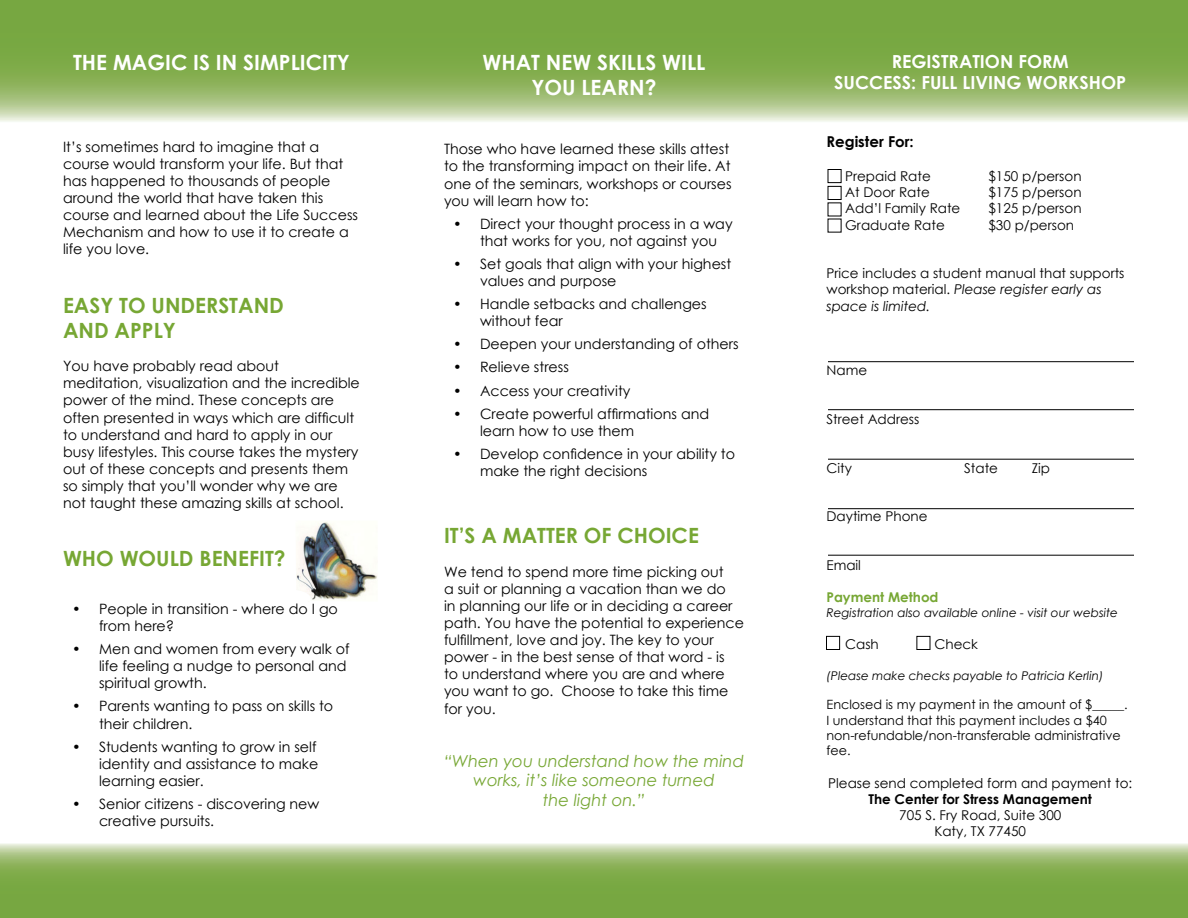
<style>
.page{position:relative;width:1188px;height:918px;background:#fff}
.page>*{position:absolute;margin:0;border:0;box-sizing:border-box;transform-origin:0 0}
.t1{font:700 21px/25.2px "Century Gothic";color:#77a734}
.t2{font:700 21px/25.2px "Century Gothic";color:#fff;text-align:center}
.t3{font:700 18px "Century Gothic";color:#fff}
.t4{font:italic 16.5px/19.8px "Century Gothic";color:#77a734;text-align:center}
.t5{font:700 15px "Century Gothic";color:#000}
.t6{font:14.25px/17.1px "Century Gothic";color:#000}
.t7{font:13.5px/16.2px "Century Gothic";color:#000}
.t8{font:700 13.5px "Century Gothic";color:#77a734}
.t9{font:12.75px/15.3px "Century Gothic";color:#000}
.t10{font:italic 12px "Century Gothic";color:#000}
.s1{font-style:italic}
.s2{font-weight:700}
</style>
<div class="page">
<svg style="left:0;top:843px;width:1188px;height:75px;background:#8bb35c"></svg>
<svg style="left:0;top:0;width:1188px;height:122px;background:#8db45e"></svg>
<hr style="left:828px;top:361px;width:306px;height:1px;background:#000">
<hr style="left:828px;top:409px;width:306px;height:1px;background:#000">
<hr style="left:828px;top:459px;width:306px;height:1px;background:#000">
<hr style="left:828px;top:508px;width:306px;height:1px;background:#000">
<hr style="left:828px;top:555px;width:306px;height:1px;background:#000">
<img style="left:296px;top:521px;width:81px;height:79px">
<div style="left:828px;top:169px;width:14px;height:14px;border:1px solid #000"></div>
<div style="left:828px;top:186px;width:14px;height:14px;border:1px solid #000"></div>
<div style="left:826px;top:636px;width:14px;height:14px;border:1px solid #000"></div>
<div style="left:916px;top:636px;width:14px;height:14px;border:1px solid #000"></div>
<p class="t2" style="left:73px;top:49px;width:278px">THE MAGIC IS IN SIMPLICITY</p>
<p class="t6" style="left:63px;top:138px;width:297px">It’s sometimes hard to imagine that a course would transform your life. But that has happened to thousands of people around the world that have taken this course and learned about the Life Success Mechanism and how to use it to create a life you love.</p>
<p class="t1" style="left:63px;top:292px;width:222px">EASY TO UNDERSTAND<br>AND APPLY</p>
<p class="t6" style="left:63px;top:357px;width:298px">You have probably read about meditation, visualization and the incredible power of the mind. These concepts are often presented in ways which are difficult to understand and hard to apply in our busy lifestyles. This course takes the mystery out of these concepts and presents them so simply that you’ll wonder why we are not taught these amazing skills at school.</p>
<p class="t1" style="left:63px;top:545px;width:224px">WHO WOULD BENEFIT?</p>
<p class="t6" style="left:99px;top:600px;width:240px;text-indent:-27px">• People in transition - where do I go from here?</p>
<p class="t6" style="left:99px;top:640px;width:252px;text-indent:-27px">• Men and women from every walk of life feeling a nudge to personal and spiritual growth.</p>
<p class="t6" style="left:99px;top:698px;width:236px;text-indent:-27px">• Parents wanting to pass on skills to their children.</p>
<p class="t6" style="left:99px;top:738px;width:221px;text-indent:-27px">• Students wanting to grow in self identity and assistance to make learning easier.</p>
<p class="t6" style="left:99px;top:795px;width:222px;text-indent:-27px">• Senior citizens - discovering new creative pursuits.</p>
<p class="t2" style="left:483px;top:49px;width:225px">WHAT NEW SKILLS WILL<br>YOU LEARN?</p>
<p class="t6" style="left:444px;top:140px;width:287px">Those who have learned these skills attest</p>
<p class="t6" style="left:444px;top:158px;width:289px;text-align:justify">to the transforming impact on their life. At one of the seminars, workshops or courses you will learn how to:</p>
<p class="t6" style="left:480px;top:215px;width:254px;text-indent:-27px">• Direct your thought process in a way that works for you, not against you</p>
<p class="t6" style="left:480px;top:255px;width:253px;text-indent:-27px">• Set goals that align with your highest values and purpose</p>
<p class="t6" style="left:480px;top:295px;width:228px;text-indent:-27px">• Handle setbacks and challenges without fear</p>
<p class="t6" style="left:453px;top:335px;width:287px">• Deepen your understanding of others</p>
<p class="t6" style="left:453px;top:359px;width:117px">• Relieve stress</p>
<p class="t6" style="left:453px;top:382px;width:179px">• Access your creativity</p>
<p class="t6" style="left:480px;top:405px;width:231px;text-indent:-27px">• Create powerful affirmations and learn how to use them</p>
<p class="t6" style="left:480px;top:445px;width:257px;text-indent:-27px">• Develop confidence in your ability to make the right decisions</p>
<p class="t1" style="left:444px;top:523px;width:256px">IT’S A MATTER OF CHOICE</p>
<p class="t6" style="left:444px;top:563px;width:302px">We tend to spend more time picking out<br>a suit or planning a vacation than we do<br>in planning our life or in deciding a career path. You have the potential to experience fulfillment, love and joy. The key to your power - in the best sense of that word - is<br>to understand where you are and where you want to go. Choose to take this time for you.</p>
<p class="t4" style="left:444px;top:751px;width:302px">“When you understand how the mind works, it’s like someone turned<br>the light on.”</p>
<p class="t3" style="left:892px;top:50px;width:179px">REGISTRATION FORM</p>
<p class="t3" style="left:834px;top:71px;width:293px">SUCCESS: FULL LIVING WORKSHOP</p>
<p class="t5" style="left:826px;top:132px;width:89px">Register For:</p>
<p class="t7" style="left:845px;top:168px;width:87px">Prepaid Rate</p>
<p class="t7" style="left:988px;top:168px;width:95px">$150 p/person</p>
<p class="t7" style="left:845px;top:184px;width:86px">At Door Rate</p>
<p class="t7" style="left:988px;top:184px;width:95px">$175 p/person</p>
<p class="t7" style="left:845px;top:200px;width:117px">Add’l Family Rate</p>
<p class="t7" style="left:988px;top:200px;width:95px">$125 p/person</p>
<p class="t7" style="left:845px;top:216px;width:101px">Graduate Rate</p>
<p class="t7" style="left:988px;top:216px;width:87px">$30 p/person</p>
<p class="t7" style="left:826px;top:265px;width:300px">Price includes a student manual that supports workshop material. <span class="s1">Please register early as space is limited.</span></p>
<p class="t7" style="left:826px;top:362px;width:42px">Name</p>
<p class="t7" style="left:826px;top:411px;width:94px">Street Address</p>
<p class="t7" style="left:826px;top:459px;width:27px">City</p>
<p class="t7" style="left:964px;top:459px;width:35px">State</p>
<p class="t7" style="left:1032px;top:459px;width:20px">Zip</p>
<p class="t7" style="left:826px;top:508px;width:103px">Daytime Phone</p>
<p class="t7" style="left:826px;top:557px;width:36px">Email</p>
<p class="t8" style="left:826px;top:589px;width:114px">Payment Method</p>
<p class="t10" style="left:826px;top:605px;width:293px">Registration also available online - visit our website</p>
<p class="t7" style="left:845px;top:636px;width:35px">Cash</p>
<p class="t7" style="left:934px;top:636px;width:45px">Check</p>
<p class="t10" style="left:826px;top:668px;width:279px">(Please make checks payable to Patricia Kerlin)</p>
<p class="t9" style="left:826px;top:697px;width:303px">Enclosed is my payment in the amount of $_____.<br>I understand that this payment includes a $40 non-refundable/non-transferable administrative fee.</p>
<p class="t7" style="left:828px;top:774px;width:306px;text-align:center">Please send completed form and payment to:<br><span class="s2">The Center for Stress Management</span></p>
<p class="t7" style="left:899px;top:807px;width:164px">705 S. Fry Road, Suite 300</p>
<p class="t7" style="left:934px;top:823px;width:93px">Katy, TX 77450</p>
</div>
